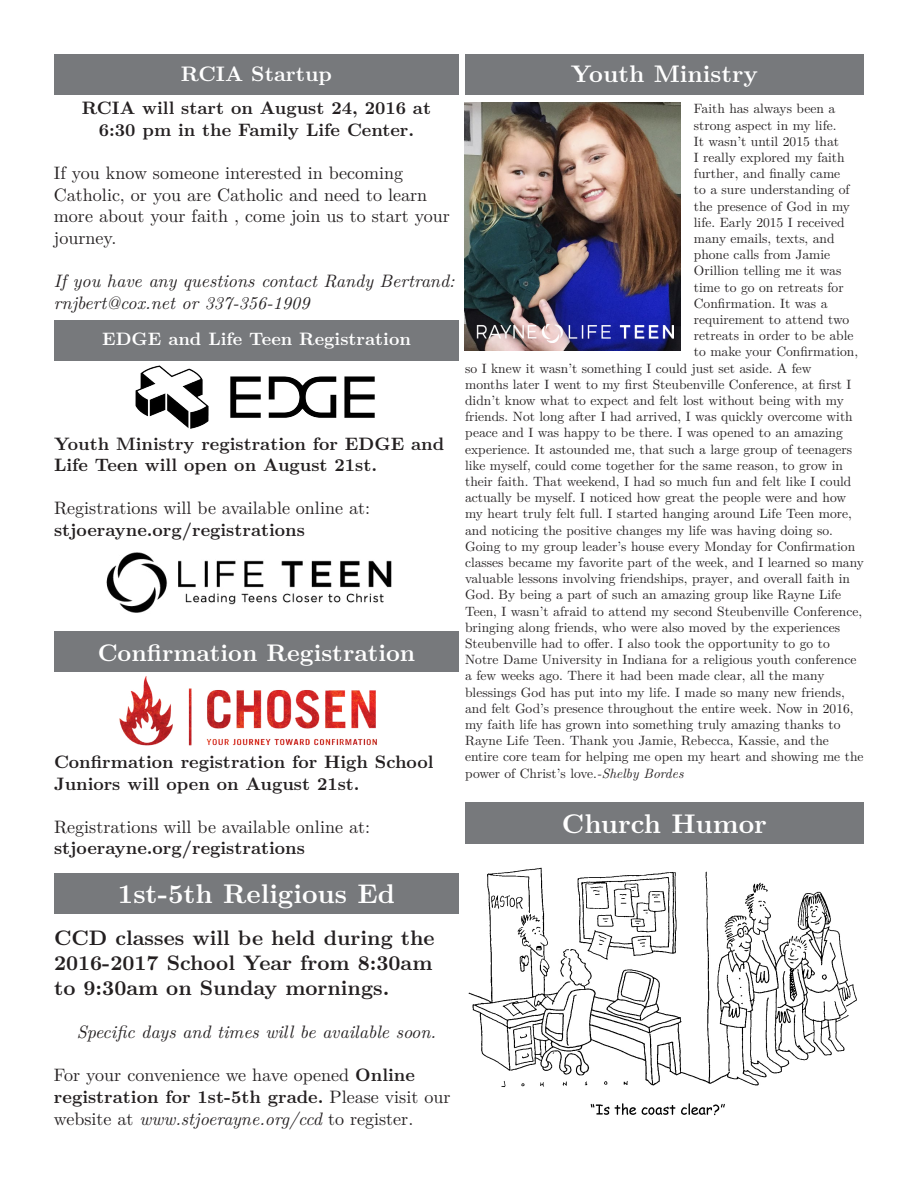
<style>
.page{position:relative;width:918px;height:1188px;background:#fff}
.page>*{position:absolute;margin:0;border:0;box-sizing:border-box;transform-origin:0 0}
.t1{font:700 27px "LM Roman 10";color:#fff}
.t2{font:700 24px "LM Roman 10";color:#fff}
.t3{font:700 21px/25.2px "LM Roman 10";color:#231f20;text-align:justify}
.t4{font:700 21px "LM Roman 10";color:#fff}
.t5{font:18px/21.6px "LM Roman 10";color:#231f20}
.t6{font:700 18px/21.6px "LM Roman 10";color:#231f20}
.t7{font:italic 18px/21.6px "LM Roman 10";color:#231f20}
.t8{font:700 18px "LM Roman 10";color:#fff}
.t9{font:13.5px "LM Roman 10";color:#231f20}
.s1{font-weight:700}
.s2{font-style:italic}
</style>
<div class="page">
<div style="left:465px;top:803px;width:399px;height:41px;background:#77797c"></div>
<div style="left:54px;top:873px;width:405px;height:40px;background:#77797c"></div>
<div style="left:54px;top:320px;width:405px;height:40px;background:#77797c"></div>
<div style="left:465px;top:54px;width:399px;height:40px;background:#77797c"></div>
<img style="left:465px;top:103px;width:215px;height:248px">
<img style="left:475px;top:324px;width:199px;height:19px">
<img style="left:468px;top:867px;width:389px;height:249px">
<div style="left:54px;top:54px;width:405px;height:40px;background:#77797c"></div>
<img style="left:106px;top:360px;width:298px;height:69px">
<img style="left:106px;top:552px;width:286px;height:61px">
<div style="left:54px;top:631px;width:405px;height:40px;background:#77797c"></div>
<img style="left:119px;top:676px;width:258px;height:70px">
<h3 class="t4" style="left:181px;top:58px;width:153px">RCIA Startup</h3>
<h3 class="t6" style="left:82px;top:96px;width:351px;text-align:center">RCIA will start on August 24, 2016 at<br>6:30 pm in the Family Life Center.</h3>
<h3 class="t5" style="left:54px;top:161px;width:397px">If you know someone interested in becoming Catholic, or you are Catholic and need to learn more about your faith , come join us to start your journey.</h3>
<h3 class="t7" style="left:54px;top:269px;width:402px">If you have any questions contact Randy Bertrand: rnjbert@cox.net or 337-356-1909</h3>
<h3 class="t8" style="left:102px;top:325px;width:310px">EDGE and Life Teen Registration</h3>
<h3 class="t6" style="left:54px;top:431px;width:392px">Youth Ministry registration for EDGE and<br>Life Teen will open on August 21st.</h3>
<h3 class="t5" style="left:54px;top:496px;width:318px">Registrations will be available online at:</h3>
<h3 class="t6" style="left:54px;top:518px;width:252px">stjoerayne.org/registrations</h3>
<h2 class="t2" style="left:98px;top:634px;width:319px">Confirmation Registration</h2>
<h3 class="t6" style="left:54px;top:750px;width:381px">Confirmation registration for High School<br>Juniors will open on August 21st.</h3>
<h3 class="t5" style="left:54px;top:815px;width:318px">Registrations will be available online at:</h3>
<h3 class="t6" style="left:54px;top:836px;width:252px">stjoerayne.org/registrations</h3>
<h1 class="t1" style="left:118px;top:873px;width:279px">1st-5th Religious Ed</h1>
<h3 class="t3" style="left:54px;top:923px;width:382px">CCD classes will be held during the 2016-2017 School Year from 8:30am to 9:30am on Sunday mornings.</h3>
<h3 class="t7" style="left:77px;top:1020px;width:361px">Specific days and times will be available soon.</h3>
<h3 class="t5" style="left:54px;top:1063px;width:398px">For your convenience we have opened <span class="s1">Online registration for 1st-5th grade.</span> Please visit our website at <span class="s2">www.stjoerayne.org/ccd</span> to register.</h3>
<h2 class="t2" style="left:571px;top:55px;width:189px">Youth Ministry</h2>
<p class="t9" style="left:694px;top:98px;width:143px">Faith has always been a</p>
<p class="t9" style="left:694px;top:114px;width:144px">strong aspect in my life.</p>
<p class="t9" style="left:694px;top:131px;width:147px">It wasn’t until 2015 that</p>
<p class="t9" style="left:694px;top:147px;width:152px">I really explored my faith</p>
<p class="t9" style="left:694px;top:163px;width:148px">further, and finally came</p>
<p class="t9" style="left:694px;top:179px;width:157px">to a sure understanding of</p>
<p class="t9" style="left:694px;top:195px;width:158px">the presence of God in my</p>
<p class="t9" style="left:694px;top:212px;width:152px">life. Early 2015 I received</p>
<p class="t9" style="left:694px;top:228px;width:142px">many emails, texts, and</p>
<p class="t9" style="left:694px;top:244px;width:138px">phone calls from Jamie</p>
<p class="t9" style="left:694px;top:260px;width:149px">Orillion telling me it was</p>
<p class="t9" style="left:694px;top:276px;width:151px">time to go on retreats for</p>
<p class="t9" style="left:694px;top:293px;width:135px">Confirmation. It was a</p>
<p class="t9" style="left:694px;top:309px;width:157px">requirement to attend two</p>
<p class="t9" style="left:694px;top:325px;width:161px">retreats in order to be able</p>
<p class="t9" style="left:694px;top:341px;width:166px">to make your Confirmation,</p>
<p class="t9" style="left:465px;top:357px;width:348px">so I knew it wasn’t something I could just set aside. A few</p>
<p class="t9" style="left:465px;top:374px;width:388px">months later I went to my first Steubenville Conference, at first I</p>
<p class="t9" style="left:465px;top:390px;width:380px">didn’t know what to expect and felt lost without being with my</p>
<p class="t9" style="left:465px;top:406px;width:389px">friends. Not long after I had arrived, I was quickly overcome with</p>
<p class="t9" style="left:465px;top:422px;width:379px">peace and I was happy to be there. I was opened to an amazing</p>
<p class="t9" style="left:465px;top:438px;width:388px">experience. It astounded me, that such a large group of teenagers</p>
<p class="t9" style="left:465px;top:455px;width:379px">like myself, could come together for the same reason, to grow in</p>
<p class="t9" style="left:465px;top:471px;width:388px">their faith. That weekend, I had so much fun and felt like I could</p>
<p class="t9" style="left:465px;top:487px;width:383px">actually be myself. I noticed how great the people were and how</p>
<p class="t9" style="left:465px;top:503px;width:388px">my heart truly felt full. I started hanging around Life Teen more,</p>
<p class="t9" style="left:465px;top:519px;width:369px">and noticing the positive changes my life was having doing so.</p>
<p class="t9" style="left:465px;top:536px;width:392px">Going to my group leader’s house every Monday for Confirmation</p>
<p class="t9" style="left:465px;top:552px;width:400px">classes became my favorite part of the week, and I learned so many</p>
<p class="t9" style="left:465px;top:568px;width:386px">valuable lessons involving friendships, prayer, and overall faith in</p>
<p class="t9" style="left:465px;top:584px;width:378px">God. By being a part of such an amazing group like Rayne Life</p>
<p class="t9" style="left:465px;top:600px;width:398px">Teen, I wasn’t afraid to attend my second Steubenville Conference,</p>
<p class="t9" style="left:465px;top:617px;width:376px">bringing along friends, who were also moved by the experiences</p>
<p class="t9" style="left:465px;top:633px;width:366px">Steubenville had to offer. I also took the opportunity to go to</p>
<p class="t9" style="left:465px;top:649px;width:393px">Notre Dame University in Indiana for a religious youth conference</p>
<p class="t9" style="left:465px;top:665px;width:361px">a few weeks ago. There it had been made clear, all the many</p>
<p class="t9" style="left:465px;top:681px;width:381px">blessings God has put into my life. I made so many new friends,</p>
<p class="t9" style="left:465px;top:698px;width:390px">and felt God’s presence throughout the entire week. Now in 2016,</p>
<p class="t9" style="left:465px;top:714px;width:377px">my faith life has grown into something truly amazing thanks to</p>
<p class="t9" style="left:465px;top:730px;width:365px">Rayne Life Teen. Thank you Jamie, Rebecca, Kassie, and the</p>
<p class="t9" style="left:465px;top:746px;width:400px">entire core team for helping me open my heart and showing me the</p>
<p class="t9" style="left:465px;top:762px;width:220px">power of Christ’s love.<span class="s2">-Shelby Bordes</span></p>
<h1 class="t1" style="left:562px;top:802px;width:207px">Church Humor</h1>
</div>
